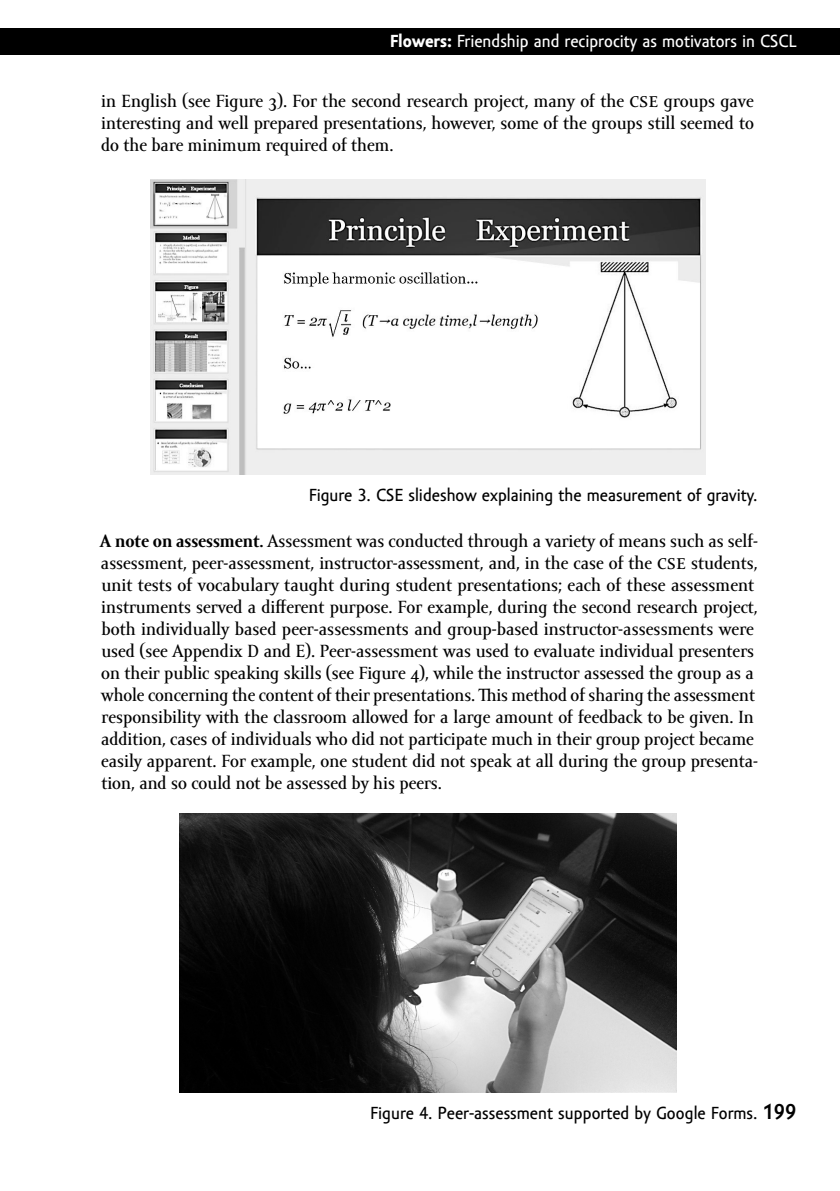
<style>
.page{position:relative;width:840px;height:1191px;background:#fff}
.page>*{position:absolute;margin:0;border:0;box-sizing:border-box;transform-origin:0 0}
.t1{font:700 22px "Amor Sans Pro";color:#000}
.t2{font:18px/22px "Amor Serif Text Pro";color:#000;text-align:justify}
.t3{font:18px "Amor Sans Text Pro";color:#000}
.t4{font:18px "Amor Sans Text Pro";color:#fff}
.s1{font-weight:700}
.s2{font-family:"Amor Serif Pro";font-size:23px}
</style>
<div class="page">
<div style="left:0;top:28px;width:839px;height:27px;background:#000"></div>
<img style="left:150px;top:180px;width:554px;height:294px">
<img style="left:179px;top:813px;width:496px;height:280px">
<p class="t4" style="left:390px;top:31px;width:407px"><span class="s1">Flowers:</span> Friendship and reciprocity as motivators in CSCL</p>
<p class="t2" style="left:101px;top:91px;width:654px">in English (see Figure 3). For the second research project, many of the <span class="s2">cse</span> groups gave interesting and well prepared presentations, however, some of the groups still seemed to do the bare minimum required of them.</p>
<p class="t3" style="left:308px;top:485px;width:450px">Figure 3. CSE slideshow explaining the measurement of gravity.</p>
<p class="t2" style="left:100px;top:531px;width:659px;text-align:left"><span class="s1">A note on assessment.</span> Assessment was conducted through a variety of means such as self&shy;assessment, peer-assessment, instructor-assessment, and, in the case of the <span class="s2">cse</span> students, unit tests of vocabulary taught during student presentations; each of these assessment instruments served a different purpose. For example, during the second research project, both individually based peer-assessments and group-based instructor-assessments were used (see Appendix D and E). Peer-assessment was used to evaluate individual presenters on their public speaking skills (see Figure 4), while the instructor assessed the group as a whole concerning the content of their presentations. This method of sharing the assessment responsibility with the classroom allowed for a large amount of feedback to be given. In addition, cases of individuals who did not participate much in their group project became easily apparent. For example, one student did not speak at all during the group presenta&shy;tion, and so could not be assessed by his peers.</p>
<p class="t1" style="left:762px;top:1099px;width:35px">199</p>
<p class="t3" style="left:370px;top:1103px;width:388px">Figure 4. Peer-assessment supported by Google Forms.</p>
</div>
